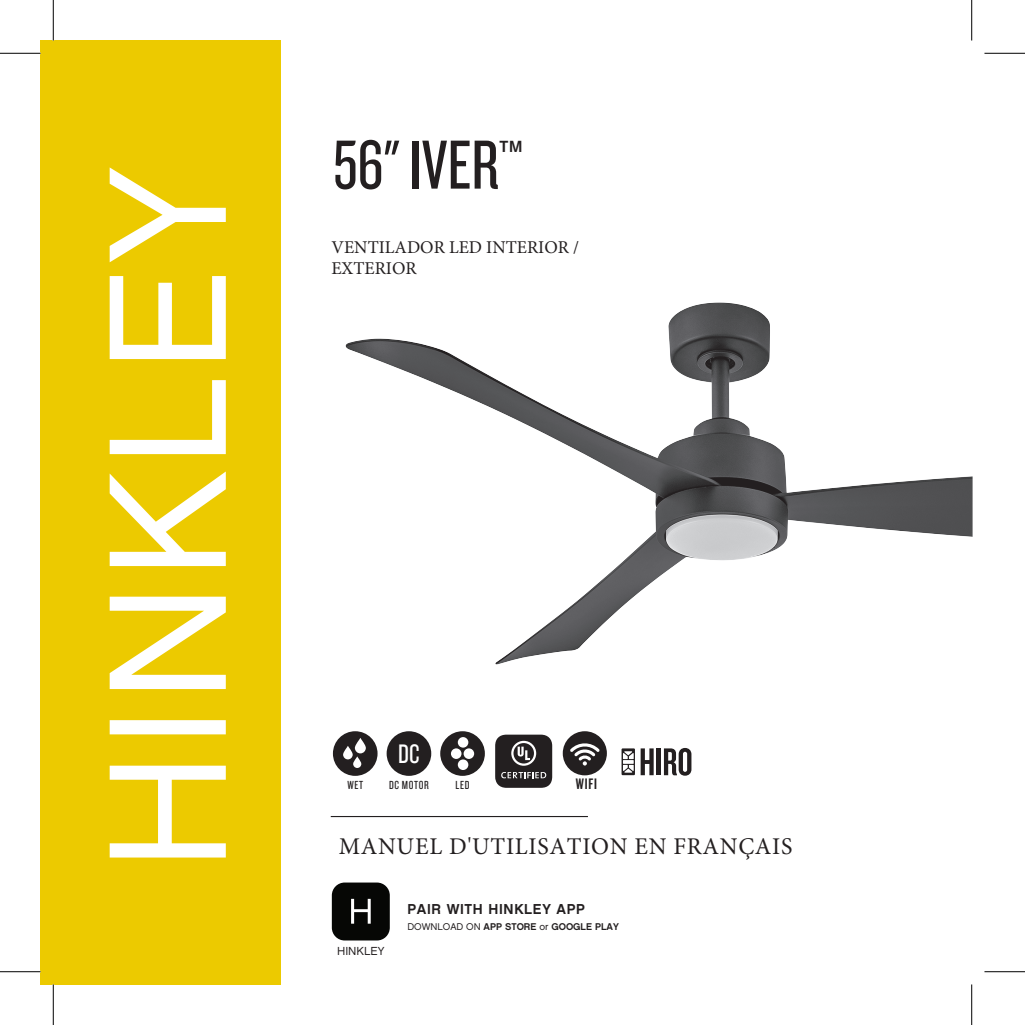
<style>
.page{position:relative;width:1025px;height:1025px;background:#fff}
.page>*{position:absolute;margin:0;border:0;box-sizing:border-box;transform-origin:0 0}
.t1{font:72px "Knockout HTF28 Junior Featherwt";color:#231f20}
.t2{font:27.75px "Knockout HTF28 Junior Featherwt";color:#fff}
.t3{font:24px "Minion Pro";letter-spacing:.03em;color:#231f20}
.t4{font:18px/21.6px "Minion Pro";color:#231f20}
.t5{font:15.75px "Knockout HTF48 Featherweight";color:#231f20}
.t6{font:14.4px "Chalet New York Nineteen Sixty";letter-spacing:.045em;color:#231f20}
.t7{font:12.15px "Knockout HTF28 Junior Featherwt";letter-spacing:.05em;color:#231f20}
.t8{font:11.55px "Chalet London Nineteen Sixty";color:#231f20}
.t9{font:9.75px "Chalet New York Nineteen Sixty";color:#231f20}
.s1{font-family:"Chalet London Nineteen Sixty"}
</style>
<div class="page">
<div style="left:332px;top:882px;width:58px;height:58px;background:#060705;border-radius:13px"></div>
<svg style="left:351px;top:898px;width:20px;height:25px"></svg>
<div style="left:41px;top:40px;width:240px;height:944px;background:#ecca00"></div>
<svg style="left:110px;top:167px;width:116px;height:690px"></svg>
<div style="left:495px;top:734px;width:57px;height:53px;background:#231f20;border-radius:11px"></div>
<svg style="left:501px;top:772px;width:45px;height:6px"></svg>
<svg style="left:511px;top:740px;width:25px;height:25px"></svg>
<hr style="left:331px;top:816px;width:257px;height:1px;background:#231f20">
<div style="left:440px;top:731px;width:45px;height:45px;background:#231f20;border-radius:50%"></div>
<div style="left:451px;top:748px;width:10px;height:11px;background:#fff;border-radius:50%"></div>
<div style="left:458px;top:759px;width:10px;height:11px;background:#fff;border-radius:50%"></div>
<div style="left:463px;top:748px;width:11px;height:11px;background:#fff;border-radius:50%"></div>
<div style="left:458px;top:737px;width:10px;height:10px;background:#fff;border-radius:50%"></div>
<svg style="left:640px;top:748px;width:13px;height:27px"></svg>
<div style="left:656px;top:748px;width:5px;height:27px;background:#231f20"></div>
<svg style="left:664px;top:748px;width:27px;height:27px"></svg>
<svg style="left:621px;top:748px;width:14px;height:27px"></svg>
<svg style="left:623px;top:751px;width:10px;height:21px"></svg>
<div style="left:563px;top:731px;width:44px;height:44px;background:#231f20;border-radius:50%"></div>
<svg style="left:570px;top:743px;width:29px;height:22px"></svg>
<div style="left:386px;top:731px;width:45px;height:44px;background:#231f20;border-radius:50%"></div>
<img style="left:345px;top:302px;width:627px;height:362px">
<div style="left:333px;top:731px;width:44px;height:44px;background:#231f20;border-radius:50%"></div>
<svg style="left:343px;top:738px;width:23px;height:30px"></svg>
<hr style="left:52px;top:0;width:2px;height:41px;background:#fff">
<hr style="left:0;top:53px;width:40px;height:1px;background:#000">
<hr style="left:984px;top:53px;width:41px;height:1px;background:#000">
<hr style="left:0;top:971px;width:40px;height:1px;background:#000">
<hr style="left:984px;top:971px;width:41px;height:1px;background:#000">
<hr style="left:53px;top:0;width:1px;height:41px;background:#000">
<hr style="left:53px;top:984px;width:1px;height:41px;background:#000">
<hr style="left:971px;top:0;width:1px;height:41px;background:#000">
<hr style="left:971px;top:984px;width:1px;height:41px;background:#000">
<h1 class="t1" style="left:333px;top:129px;width:192px">56" IVER<sup>™</sup></h1>
<h3 class="t4" style="left:331px;top:236px;width:249px">VENTILADOR LED INTERIOR /<br>EXTERIOR</h3>
<h2 class="t2" style="left:398px;top:739px;width:23px">DC</h2>
<p class="t7" style="left:347px;top:778px;width:17px">WET</p>
<p class="t7" style="left:389px;top:778px;width:41px">DC MOTOR</p>
<p class="t7" style="left:455px;top:778px;width:15px">LED</p>
<h3 class="t5" style="left:576px;top:776px;width:23px">WIFI</h3>
<h3 class="t3" style="left:339px;top:830px;width:455px">MANUEL D'UTILISATION EN FRANÇAIS</h3>
<h3 class="t6" style="left:407px;top:900px;width:179px">PAIR WITH HINKLEY APP</h3>
<p class="t8" style="left:337px;top:943px;width:49px">HINKLEY</p>
<p class="t9" style="left:407px;top:920px;width:213px"><span class="s1">DOWNLOAD ON</span> APP STORE <span class="s1">or</span> GOOGLE PLAY</p>
</div>
